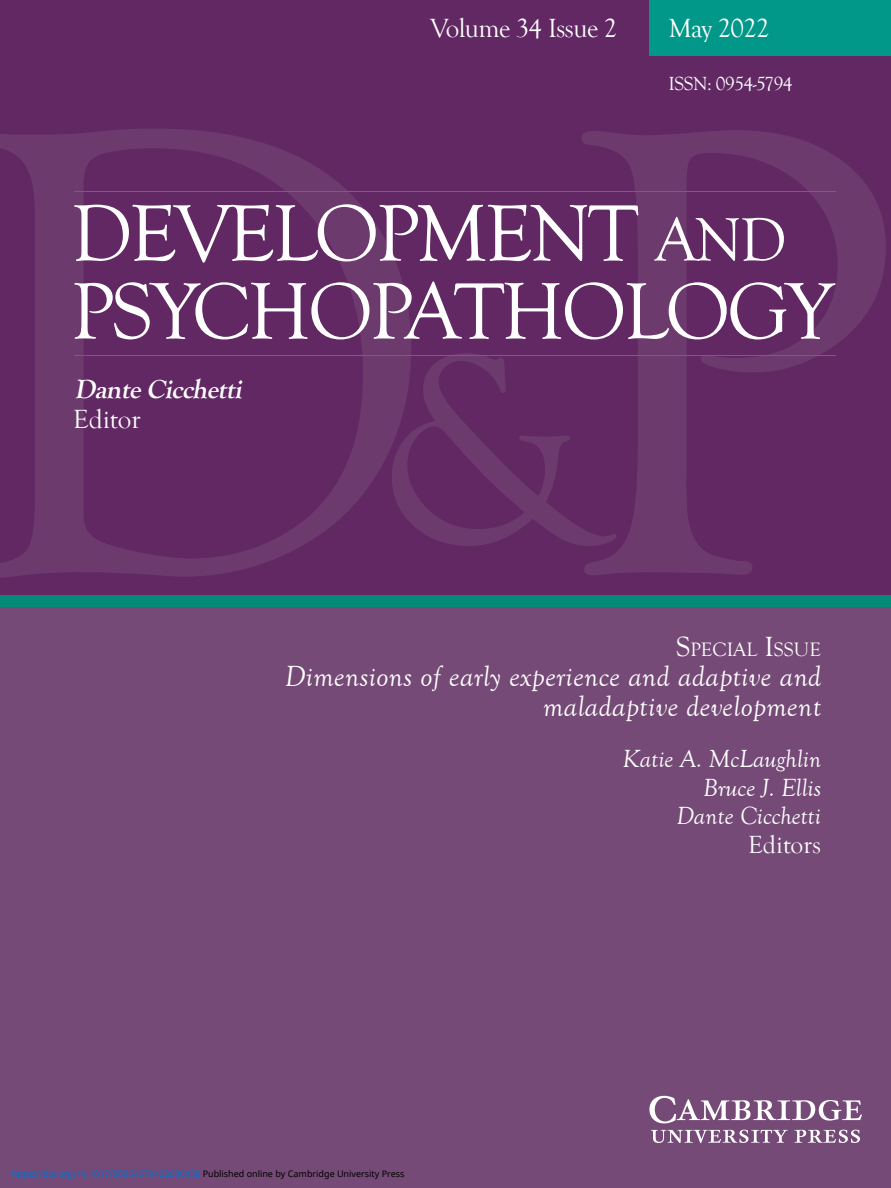
<style>
.page{position:relative;width:891px;height:1188px;background:#fff}
.page>*{position:absolute;margin:0;border:0;box-sizing:border-box;transform-origin:0 0}
.t1{font:italic 30px/30px "Goudy Old Style T";letter-spacing:.015em;color:#fff;text-align:right}
.t2{font:italic 700 27.3px "Goudy Old Style T";color:#fff}
.t3{font:27px "Goudy Old Style T";letter-spacing:-.025em;color:#fff}
.t4{font:italic 25.5px/28.5px "Goudy Old Style T";color:#fff;text-align:right}
.t5{font:25.5px "Goudy Old Style T";color:#fff}
.t6{font:19.95px "Goudy Old Style T";color:#fff}
.t7{font:19.5px "Goudy Old Style T";letter-spacing:-.025em;color:#fff}
.t8{font:9px "Noto Sans";color:#0172cf}
.s1{font-size:28.5px}
.s2{color:#000}
</style>
<div class="page">
<div style="left:0;top:0;width:891px;height:596px;background:#612863"></div>
<div style="left:0;top:596px;width:891px;height:12px;background:#068a78"></div>
<div style="left:0;top:608px;width:891px;height:580px;background:#754a77"></div>
<div style="left:650px;top:0;width:241px;height:56px;background:#019889"></div>
<svg style="left:0;top:129px;width:886px;height:449px"></svg>
<svg style="left:392px;top:353px;width:225px;height:193px"></svg>
<svg style="left:74px;top:204px;width:564px;height:59px"></svg>
<svg style="left:654px;top:217px;width:130px;height:44px"></svg>
<svg style="left:74px;top:281px;width:762px;height:59px"></svg>
<hr style="left:74px;top:355px;width:761px;height:1px;background:#019889">
<hr style="left:74px;top:192px;width:761px;height:1px;background:#019889">
<svg style="left:649px;top:1096px;width:213px;height:27px"></svg>
<svg style="left:651px;top:1130px;width:137px;height:13px"></svg>
<svg style="left:794px;top:1130px;width:66px;height:13px"></svg>
<h3 class="t3" style="left:430px;top:13px;width:189px">Volume 34 Issue 2</h3>
<h3 class="t3" style="left:669px;top:13px;width:103px">May 2022</h3>
<h3 class="t7" style="left:668px;top:73px;width:126px">ISSN: 0954-5794</h3>
<h2 class="t2" style="left:75px;top:373px;width:174px">DanteCicchetti</h2>
<h3 class="t3" style="left:73px;top:404px;width:69px">Editor</h3>
<h3 class="t6" style="left:676px;top:638px;width:146px"><span class="s1">S</span>PECIAL <span class="s1">I</span>SSUE</h3>
<h1 class="t1" style="left:285px;top:662px;width:538px">Dimensions of early experience and adaptive and maladaptive development</h1>
<h3 class="t4" style="left:622px;top:745px;width:200px">Katie A. McLaughlin<br>Bruce J. Ellis<br>Dante Cicchetti</h3>
<h3 class="t5" style="left:748px;top:830px;width:74px">Editors</h3>
<p class="t8" style="left:12px;top:1168px;width:394px">https://doi.org/10.1017/S0954579422000438 <span class="s2">Published online by Cambridge University Press</span></p>
</div>
